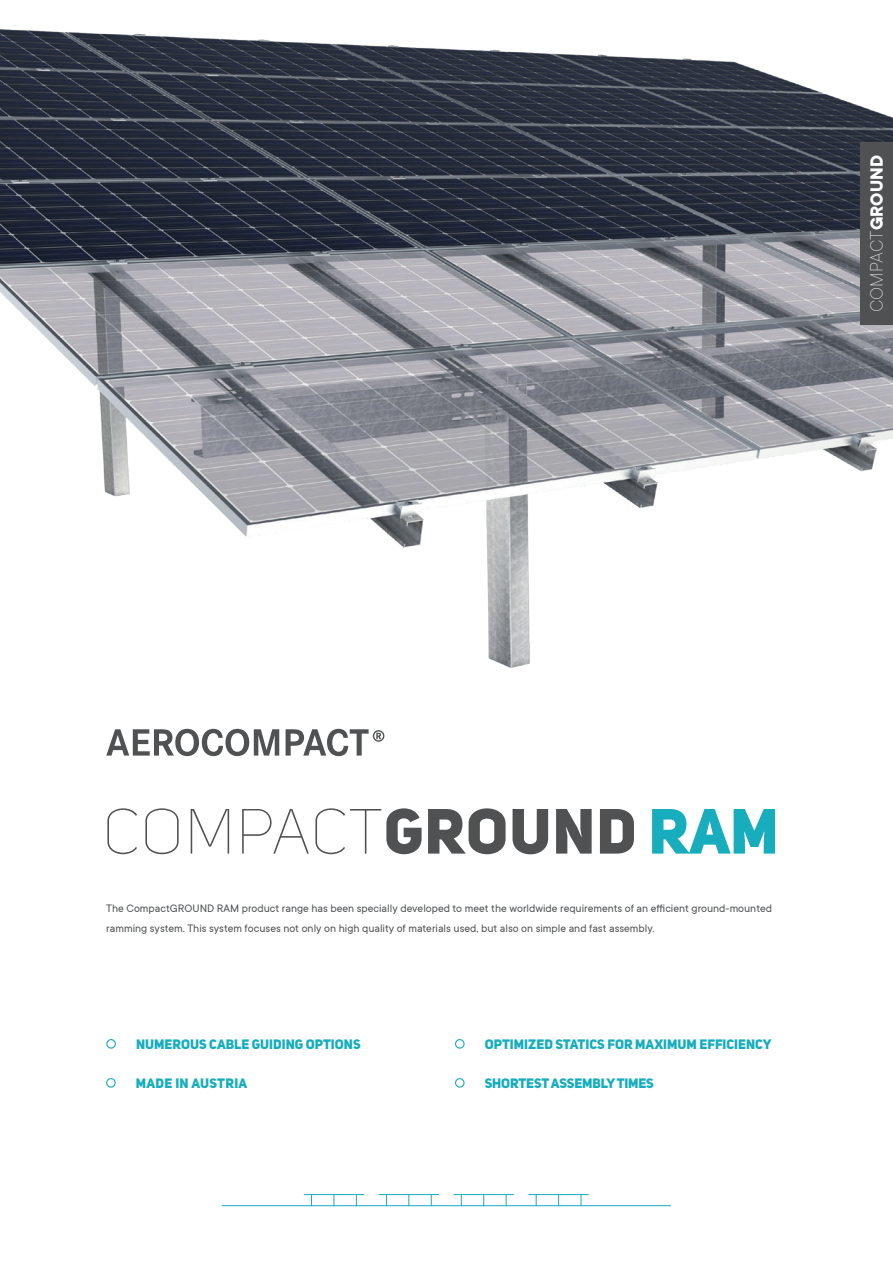
<style>
.page{position:relative;width:893px;height:1263px;background:#fff}
.page>*{position:absolute;margin:0;border:0;box-sizing:border-box;transform-origin:0 0}
.copy_9pt{font:63px "Uni Sans Thin CAPS";letter-spacing:.02em;color:#4f5153}
.Einleitung{font:100 19.5px "TT Commons";letter-spacing:-.005em;color:#fff}
.Gruppentitel_H1{font:13.5px "Uni Sans Heavy CAPS";color:#17adbd}
.Gruppentitel_H1-2{font:13.5px "Uni Sans Heavy CAPS";letter-spacing:.02em;color:#17adbd}
.BLOCKSATZ{font:12px/19.5px "TT Commons";color:#4f5153}
.s1{font-weight:700}
.s2{font-family:"Uni Sans Heavy CAPS"}
.s3{font-family:"Uni Sans Heavy CAPS";color:#17adbd}
</style>
<div class="page">
<img style="left:0;top:29px;width:893px;height:639px">
<svg style="left:106px;top:729px;width:173px;height:27px"></svg>
<svg style="left:286px;top:729px;width:98px;height:27px"></svg>
<div style="left:106px;top:1078px;width:10px;height:10px;border:1px solid #17adbd;border-radius:50%"></div>
<div style="left:106px;top:1039px;width:10px;height:10px;border:1px solid #17adbd;border-radius:50%"></div>
<div style="left:455px;top:1078px;width:10px;height:10px;border:1px solid #17adbd;border-radius:50%"></div>
<div style="left:455px;top:1039px;width:10px;height:10px;border:1px solid #17adbd;border-radius:50%"></div>
<div style="left:861px;top:143px;width:32px;height:182px;background:#4f5153"></div>
<hr style="left:222px;top:1205px;width:449px;height:1px;background:#17adbd">
<hr style="left:304px;top:1194px;width:60px;height:1px;background:#17adbd">
<hr style="left:379px;top:1194px;width:60px;height:1px;background:#17adbd">
<hr style="left:454px;top:1194px;width:60px;height:1px;background:#17adbd">
<hr style="left:528px;top:1194px;width:61px;height:1px;background:#17adbd">
<p class="Einleitung" style="left:866px;top:312px;width:158px;rotate:-90deg">COMPACT<span class="s1">GROUND</span></p>
<p class="copy_9pt" style="left:103px;top:795px;width:677px">COMPACT<span class="s2">GROUND</span> <span class="s3">RAM</span></p>
<p class="BLOCKSATZ" style="left:106px;top:899px;width:667px">The CompactGROUND RAM product range has been specially developed to meet the worldwide requirements of an efficient ground-mounted ramming system. This system focuses not only on high quality of materials used, but also on simple and fast assembly.</p>
<p class="Gruppentitel_H1" style="left:136px;top:1035px;width:226px">NUMEROUS CABLE GUIDING OPTIONS</p>
<p class="Gruppentitel_H1-2" style="left:136px;top:1074px;width:113px">MADE IN AUSTRIA</p>
<p class="Gruppentitel_H1" style="left:485px;top:1035px;width:288px">OPTIMIZED STATICS FOR MAXIMUM EFFICIENCY</p>
<p class="Gruppentitel_H1" style="left:485px;top:1074px;width:171px">SHORTEST ASSEMBLY TIMES</p>
</div>
